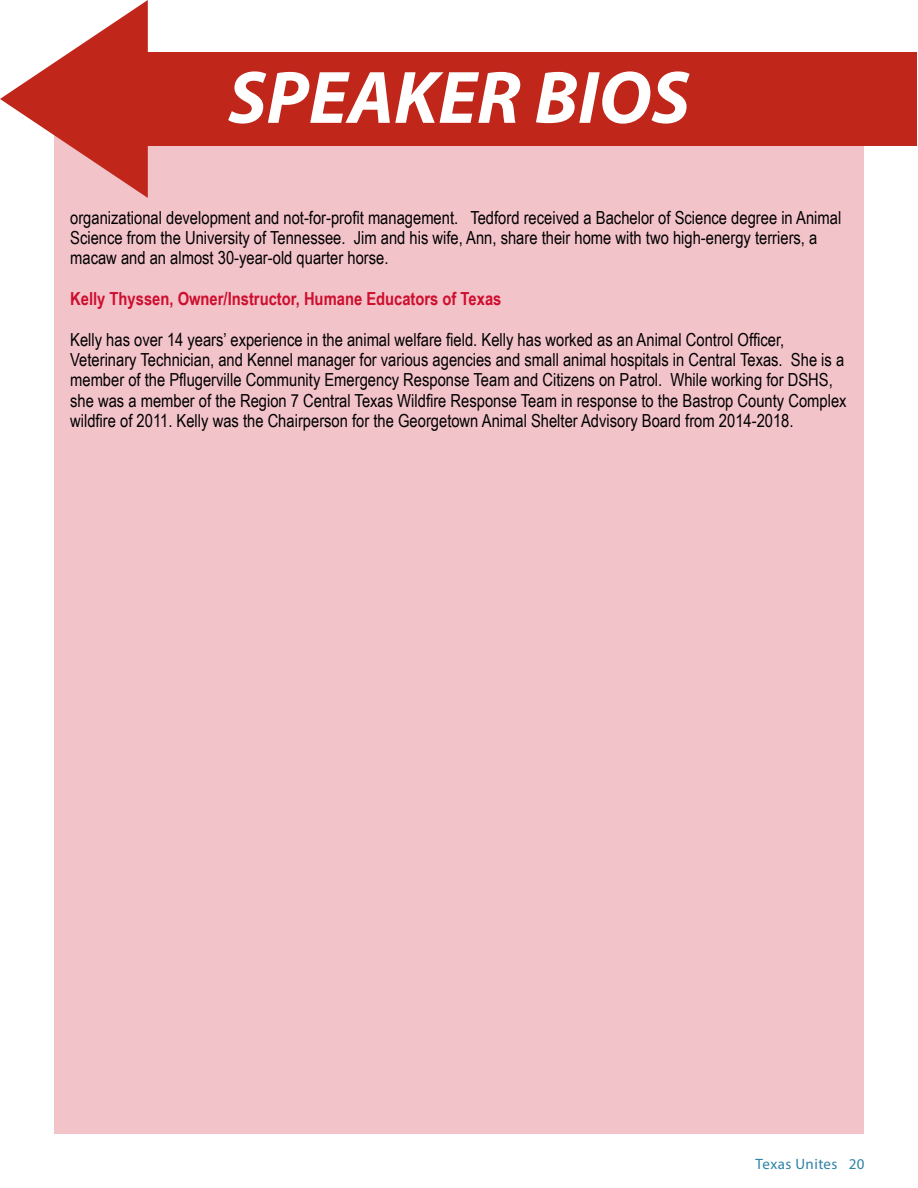
<style>
.page{position:relative;width:918px;height:1188px;background:#fff}
.page>*{position:absolute;margin:0;border:0;box-sizing:border-box;transform-origin:0 0}
.t1{font:italic 700 75px "Myriad Pro";color:#fff}
.t2{font:18px/20.2px "Arial Narrow";color:#000}
.t3{font:700 18px "Arial Narrow";color:#ce0e2d}
.t4{font:15px "Myriad Pro";letter-spacing:.025em;color:#2e82a6}
</style>
<div class="page">
<div style="left:54px;top:108px;width:810px;height:1026px;background:#f3c3ca"></div>
<svg style="left:0;top:0;width:148px;height:198px"></svg>
<div style="left:147px;top:52px;width:769px;height:94px;background:#c1261b"></div>
<h1 class="t1" style="left:228px;top:49px;width:463px">SPEAKER BIOS</h1>
<p class="t2" style="left:70px;top:207px;width:773px">organizational development and not-for-profit management. Tedford received a Bachelor of Science degree in Animal<br>Science from the University of Tennessee. Jim and his wife, Ann, share their home with two high-energy terriers, a macaw and an almost 30-year-old quarter horse.</p>
<p class="t3" style="left:70px;top:285px;width:433px">Kelly Thyssen, Owner/Instructor, Humane Educators of Texas</p>
<p class="t2" style="left:70px;top:329px;width:778px">Kelly has over 14 years’ experience in the animal welfare field. Kelly has worked as an Animal Control Officer, Veterinary Technician, and Kennel manager for various agencies and small animal hospitals in Central Texas. She is a member of the Pflugerville Community Emergency Response Team and Citizens on Patrol. While working for DSHS, she was a member of the Region 7 Central Texas Wildfire Response Team in response to the Bastrop County Complex wildfire of 2011. Kelly was the Chairperson for the Georgetown Animal Shelter Advisory Board from 2014-2018.</p>
<p class="t4" style="left:755px;top:1155px;width:111px">Texas Unites 20</p>
</div>
